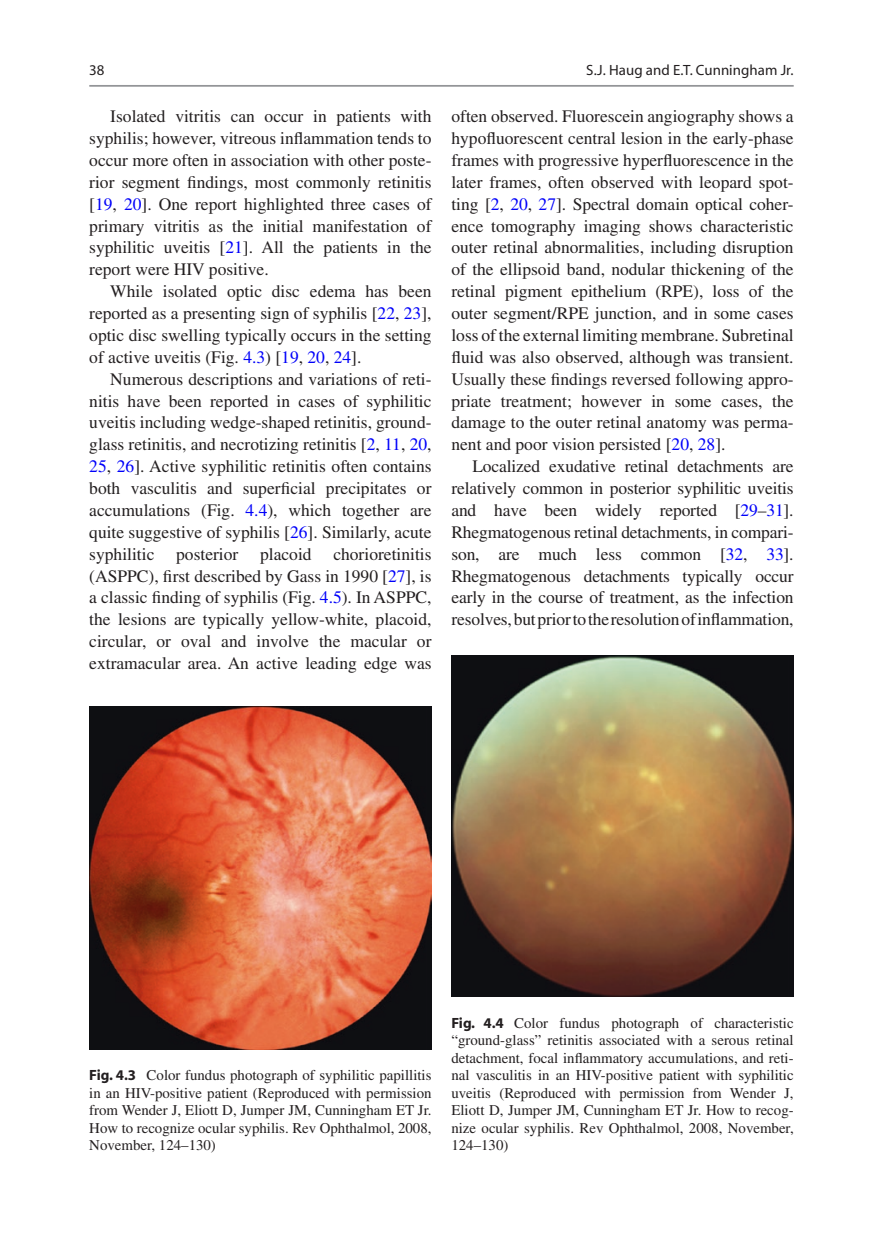
<style>
.page{position:relative;width:883px;height:1260px;background:#fff}
.page>*{position:absolute;margin:0;border:0;box-sizing:border-box;transform-origin:0 0}
.t1{font:17.5px/21.9px "Vjrlcx Times";color:#231f20;text-align:justify}
.t2{font:14.88px/17.5px "Vjrlcx Times";color:#231f20;text-align:justify}
.t3{font:14.88px "Hrbhvt Myriad";letter-spacing:.005em;color:#231f20}
.t4{font:14.88px "Kcrvsf Myriad";color:#231f20}
.s1{color:#0000fa}
.s2{font-family:"Bchlhq Myriad";font-weight:700}
</style>
<div class="page">
<img style="left:89px;top:707px;width:343px;height:342px">
<img style="left:451px;top:656px;width:343px;height:341px">
<hr style="left:89px;top:85px;width:705px;height:2px;background:#939598">
<p class="t4" style="left:89px;top:63px;width:17px">38</p>
<p class="t1" style="left:89px;top:105px;width:344px;text-indent:21px">Isolated vitritis can occur in patients with syphilis; however, vitreous inflammation tends to occur more often in association with other poste&shy;rior segment findings, most commonly retinitis [<span class="s1">19</span>, <span class="s1">20</span>]. One report highlighted three cases of primary vitritis as the initial manifestation of syphilitic uveitis [<span class="s1">21</span>]. All the patients in the report were HIV positive.</p>
<p class="t1" style="left:89px;top:280px;width:344px;text-indent:21px">While isolated optic disc edema has been reported as a presenting sign of syphilis [<span class="s1">22</span>, <span class="s1">23</span>], optic disc swelling typically occurs in the setting of active uveitis (Fig. <span class="s1">4.3</span>) [<span class="s1">19</span>, <span class="s1">20</span>, <span class="s1">24</span>].</p>
<p class="t1" style="left:89px;top:368px;width:344px;text-indent:21px">Numerous descriptions and variations of reti&shy;nitis have been reported in cases of syphilitic uveitis including wedge-shaped retinitis, ground&shy;glass retinitis, and necrotizing retinitis [<span class="s1">2</span>, <span class="s1">11</span>, <span class="s1">20</span>, <span class="s1">25</span>, <span class="s1">26</span>]. Active syphilitic retinitis often contains both vasculitis and superficial precipitates or accumulations (Fig. <span class="s1">4.4</span>), which together are quite suggestive of syphilis [<span class="s1">26</span>]. Similarly, acute syphilitic posterior placoid chorioretinitis (ASPPC), first described by Gass in 1990 [<span class="s1">27</span>], is a classic finding of syphilis (Fig. <span class="s1">4.5</span>). In ASPPC, the lesions are typically yellow-white, placoid, circular, or oval and involve the macular or extramacular area. An active leading edge was</p>
<p class="t3" style="left:586px;top:63px;width:209px">S.J. Haug and E.T. Cunningham Jr.</p>
<p class="t1" style="left:451px;top:105px;width:344px">often observed. Fluorescein angiography shows a hypofluorescent central lesion in the early-phase frames with progressive hyperfluorescence in the later frames, often observed with leopard spot&shy;ting [<span class="s1">2</span>, <span class="s1">20</span>, <span class="s1">27</span>]. Spectral domain optical coher&shy;ence tomography imaging shows characteristic outer retinal abnormalities, including disruption of the ellipsoid band, nodular thickening of the retinal pigment epithelium (RPE), loss of the outer segment/RPE junction, and in some cases loss of the external limiting membrane. Subretinal fluid was also observed, although was transient.<br>Usually these findings reversed following appro&shy;priate treatment; however in some cases, the damage to the outer retinal anatomy was perma&shy;nent and poor vision persisted [<span class="s1">20</span>, <span class="s1">28</span>].</p>
<p class="t1" style="left:451px;top:455px;width:344px;text-indent:21px">Localized exudative retinal detachments are relatively common in posterior syphilitic uveitis and have been widely reported [<span class="s1">29</span>–<span class="s1">31</span>].<br>Rhegmatogenous retinal detachments, in compari&shy;son, are much less common [<span class="s1">32</span>, <span class="s1">33</span>].<br>Rhegmatogenous detachments typically occur early in the course of treatment, as the infection resolves, but prior to the resolution of inflammation,</p>
<p class="t2" style="left:89px;top:1067px;width:344px"><span class="s2">Fig. 4.3</span> Color fundus photograph of syphilitic papillitis in an HIV-positive patient (Reproduced with permission from Wender J, Eliott D, Jumper JM, Cunningham ET Jr.<br>How to recognize ocular syphilis. Rev Ophthalmol, 2008, November, 124–130)</p>
<p class="t2" style="left:451px;top:1014px;width:344px"><span class="s2">Fig. 4.4</span> Color fundus photograph of characteristic “ground-glass” retinitis associated with a serous retinal detachment, focal inflammatory accumulations, and reti&shy;nal vasculitis in an HIV-positive patient with syphilitic uveitis (Reproduced with permission from Wender J, Eliott D, Jumper JM, Cunningham ET Jr. How to recog&shy;nize ocular syphilis. Rev Ophthalmol, 2008, November, 124–130)</p>
</div>
